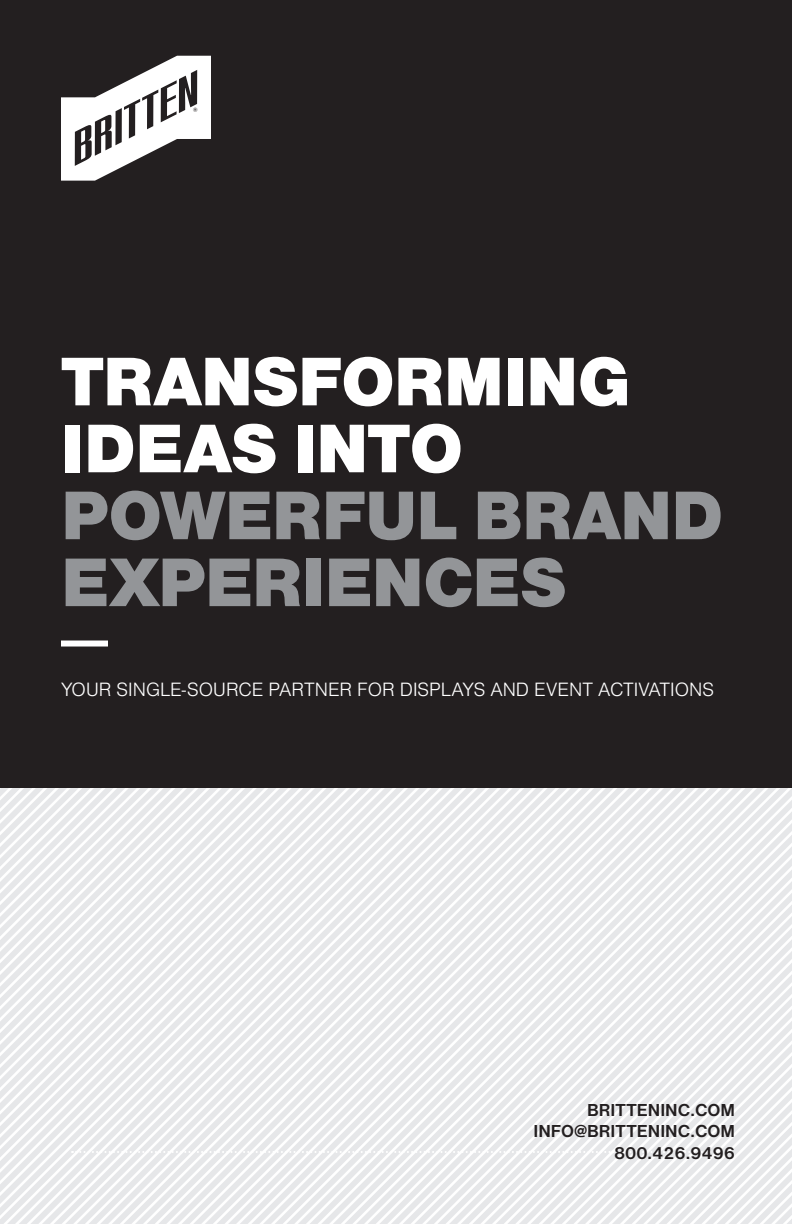
<style>
.page{position:relative;width:792px;height:1224px;background:#fff}
.page>*{position:absolute;margin:0;border:0;box-sizing:border-box;transform-origin:0 0}
.t1{font:900 71.2px "Nimbus San D";letter-spacing:-.015em;color:#939598}
.t2{font:900 71.2px "Nimbus San D";letter-spacing:-.015em;color:#fff}
.t3{font:300 20px "Nimbus San D";color:#fff}
.t4{font:700 18px "Nimbus San D";color:#231f20}
.t5{font:500 11.8px "Gotham";color:#231f20}
</style>
<div class="page">
<svg style="left:0;top:788px;width:792px;height:436px;fill:#e6e7e9"></svg>
<svg style="left:72px;top:1029px;width:720px;height:195px"></svg>
<div style="left:0;top:0;width:792px;height:788px;background:#231f20"></div>
<svg style="left:61px;top:56px;width:150px;height:125px"></svg>
<div style="left:61px;top:641px;width:47px;height:6px;background:#fff"></div>
<p class="t5" style="left:193px;top:104px;width:6px">®</p>
<p class="t2" style="left:61px;top:340px;width:571px">TRANSFORMING</p>
<p class="t2" style="left:61px;top:407px;width:404px">IDEAS INTO</p>
<p class="t1" style="left:61px;top:474px;width:664px">POWERFUL BRAND</p>
<p class="t1" style="left:61px;top:541px;width:507px">EXPERIENCES</p>
<p class="t3" style="left:61px;top:679px;width:655px">YOUR SINGLE-SOURCE PARTNER FOR DISPLAYS AND EVENT ACTIVATIONS</p>
<p class="t4" style="left:587px;top:1100px;width:149px">BRITTENINC.COM</p>
<p class="t4" style="left:534px;top:1121px;width:203px">INFO@BRITTENINC.COM</p>
<p class="t4" style="left:614px;top:1143px;width:122px">800.426.9496</p>
</div>
